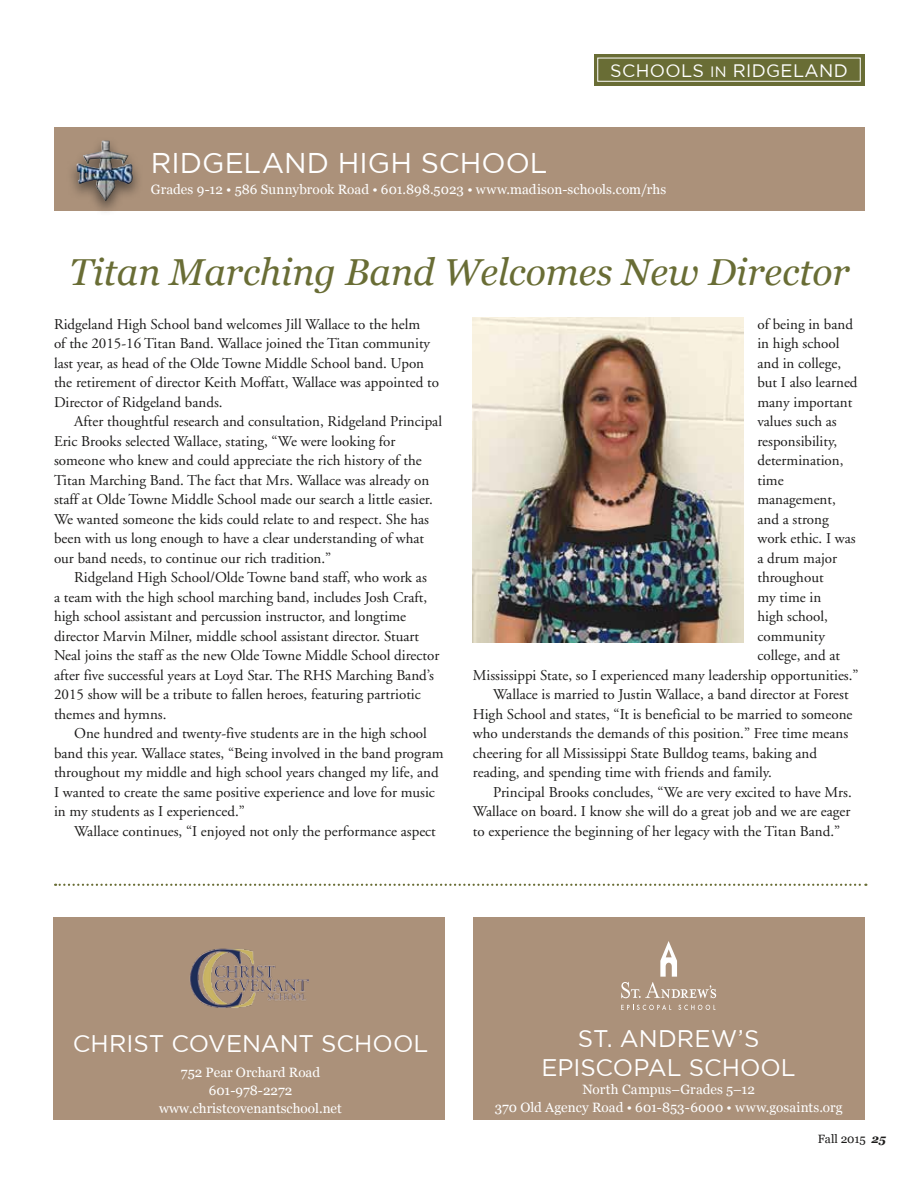
<style>
.page{position:relative;width:918px;height:1188px;background:#fff}
.page>*{position:absolute;margin:0;border:0;box-sizing:border-box;transform-origin:0 0}
.t1{font:italic 37.5px "Georgia";color:#696d35}
.t2{font:28.5px "Gotham";color:#fff}
.t3{font:24px/28.8px "Gotham";color:#fff;text-align:center}
.t4{font:18px "Gotham";letter-spacing:.02em;color:#fff}
.t5{font:15px/19.5px "Adobe Garamond";color:#1c1b1a}
.t6{font:13.5px/18px "Georgia";color:#fff;text-align:center}
.t7{font:12px "Georgia";color:#1c1b1a}
.s1{font-size:15px}
.s2{font-weight:700;font-style:italic}
</style>
<div class="page">
<div style="left:594px;top:54px;width:270px;height:31px;background:#696d35"></div>
<div style="left:597px;top:58px;width:264px;height:24px;border:1px solid #fff"></div>
<div style="left:54px;top:127px;width:811px;height:84px;background:#ab917a"></div>
<div style="left:66px;top:137px;width:77px;height:80px;background:#1c1b1a;opacity:.6"></div>
<img style="left:77px;top:141px;width:33px;height:60px">
<img style="left:473px;top:318px;width:271px;height:325px">
<div style="left:54px;top:917px;width:391px;height:203px;background:#ab917a"></div>
<div style="left:473px;top:917px;width:391px;height:203px;background:#ab917a"></div>
<img style="left:190px;top:948px;width:119px;height:60px">
<svg style="left:621px;top:1004px;width:50px;height:6px"></svg>
<svg style="left:678px;top:1005px;width:37px;height:5px"></svg>
<svg style="left:621px;top:941px;width:95px;height:57px"></svg>
<svg style="left:55px;top:884px;width:811px;height:2px"></svg>
<p class="t4" style="left:610px;top:60px;width:239px">SCHOOLS <span class="s1">IN</span> RIDGELAND</p>
<p class="t4" style="left:653px;top:60px;width:190px">UPCOMING EVENTS</p>
<h2 class="t2" style="left:151px;top:148px;width:398px">RIDGELAND HIGH SCHOOL</h2>
<p class="t6" style="left:151px;top:180px;width:517px">Grades 9-12 • 586 Sunnybrook Road • 601.898.5023 • www.madison-schools.com/rhs</p>
<h1 class="t1" style="left:70px;top:245px;width:782px">Titan Marching Band Welcomes New Director</h1>
<p class="t5" style="left:54px;top:315px;width:387px">Ridgeland High School band welcomes Jill Wallace to the helm<br>of the 2015-16 Titan Band. Wallace joined the Titan community last year, as head of the Olde Towne Middle School band. Upon the retirement of director Keith Moffatt, Wallace was appointed to Director of Ridgeland bands.</p>
<p class="t5" style="left:54px;top:412px;width:390px;text-indent:20px">After thoughtful research and consultation, Ridgeland Principal Eric Brooks selected Wallace, stating, “We were looking for someone who knew and could appreciate the rich history of the Titan Marching Band. The fact that Mrs. Wallace was already on staff at Olde Towne Middle School made our search a little easier.<br>We wanted someone the kids could relate to and respect. She has been with us long enough to have a clear understanding of what our band needs, to continue our rich tradition.”</p>
<p class="t5" style="left:54px;top:568px;width:387px;text-indent:20px">Ridgeland High School/Olde Towne band staff, who work as<br>a team with the high school marching band, includes Josh Craft, high school assistant and percussion instructor, and longtime director Marvin Milner, middle school assistant director. Stuart Neal joins the staff as the new Olde Towne Middle School director after five successful years at Loyd Star. The RHS Marching Band’s 2015 show will be a tribute to fallen heroes, featuring partriotic themes and hymns.</p>
<p class="t5" style="left:54px;top:724px;width:391px;text-indent:20px">One hundred and twenty-five students are in the high school band this year. Wallace states, “Being involved in the band program throughout my middle and high school years changed my life, and I wanted to create the same positive experience and love for music in my students as I experienced.”</p>
<p class="t5" style="left:74px;top:822px;width:363px">Wallace continues, “I enjoyed not only the performance aspect</p>
<p class="t5" style="left:757px;top:315px;width:97px">of being in band</p>
<p class="t5" style="left:757px;top:334px;width:84px">in high school</p>
<p class="t5" style="left:757px;top:354px;width:85px">and in college,</p>
<p class="t5" style="left:757px;top:373px;width:102px">but I also learned</p>
<p class="t5" style="left:757px;top:393px;width:96px">many important</p>
<p class="t5" style="left:757px;top:412px;width:81px">values such as</p>
<p class="t5" style="left:757px;top:432px;width:81px">responsibility,</p>
<p class="t5" style="left:757px;top:451px;width:88px">determination,</p>
<p class="t5" style="left:757px;top:471px;width:28px">time</p>
<p class="t5" style="left:757px;top:490px;width:80px">management,</p>
<p class="t5" style="left:757px;top:510px;width:73px">and a strong</p>
<p class="t5" style="left:757px;top:529px;width:100px">work ethic. I was</p>
<p class="t5" style="left:757px;top:549px;width:81px">a drum major</p>
<p class="t5" style="left:757px;top:568px;width:68px">throughout</p>
<p class="t5" style="left:757px;top:588px;width:65px">my time in</p>
<p class="t5" style="left:757px;top:607px;width:72px">high school,</p>
<p class="t5" style="left:757px;top:627px;width:69px">community</p>
<p class="t5" style="left:757px;top:646px;width:84px">college, and at</p>
<p class="t5" style="left:473px;top:666px;width:387px">Mississippi State, so I experienced many leadership opportunities.”</p>
<p class="t5" style="left:493px;top:685px;width:357px">Wallace is married to Justin Wallace, a band director at Forest</p>
<p class="t5" style="left:473px;top:705px;width:381px">High School and states, “It is beneficial to be married to someone</p>
<p class="t5" style="left:473px;top:724px;width:377px">who understands the demands of this position.” Free time means</p>
<p class="t5" style="left:473px;top:744px;width:346px">cheering for all Mississippi State Bulldog teams, baking and</p>
<p class="t5" style="left:473px;top:763px;width:300px">reading, and spending time with friends and family.</p>
<p class="t5" style="left:493px;top:783px;width:360px">Principal Brooks concludes, “We are very excited to have Mrs.</p>
<p class="t5" style="left:473px;top:802px;width:379px">Wallace on board. I know she will do a great job and we are eager</p>
<p class="t5" style="left:473px;top:822px;width:369px">to experience the beginning of her legacy with the Titan Band.”</p>
<h3 class="t3" style="left:73px;top:1029px;width:357px">CHRIST COVENANT SCHOOL</h3>
<p class="t6" style="left:159px;top:1063px;width:184px">752 Pear Orchard Road<br>601-978-2272 www.christcovenantschool.net</p>
<h3 class="t3" style="left:542px;top:1024px;width:256px">ST. ANDREW’S<br>EPISCOPAL SCHOOL</h3>
<p class="t6" style="left:495px;top:1079px;width:349px">North Campus–Grades 5–12<br>370 Old Agency Road • 601-853-6000 • www.gosaints.org</p>
<p class="t7" style="left:818px;top:1130px;width:70px">Fall 2015 <span class="s2">25</span></p>
</div>
